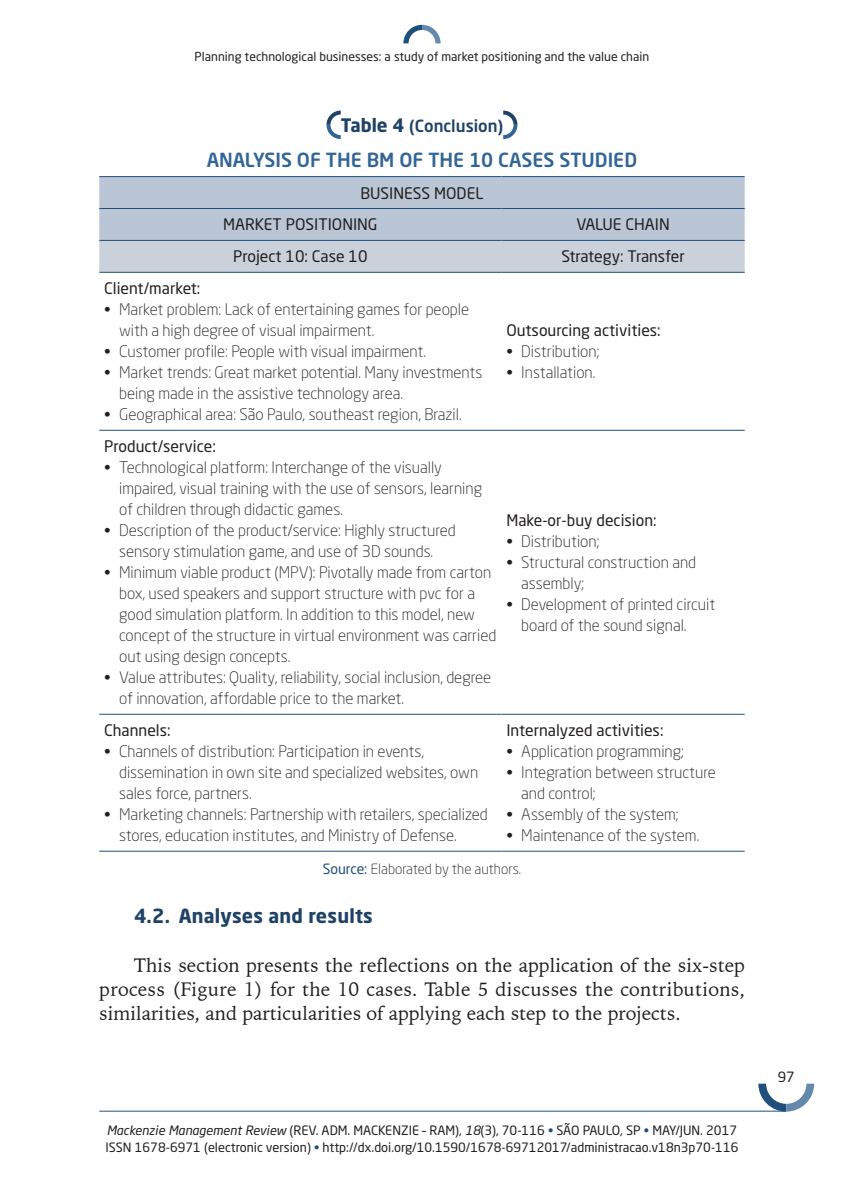
<style>
.page{position:relative;width:844px;height:1191px;background:#fff}
.page>*{position:absolute;margin:0;border:0;box-sizing:border-box;transform-origin:0 0}
.t1{font:19.25px/24.2px "Iowan Old Style BT";color:#231f20;text-align:justify}
.t2{font:500 19.25px "Neo Sans Std";color:#326597}
.t3{font:700 19.25px "Neo Sans Std";letter-spacing:.01em;color:#1f4266}
.t4{font:500 16.62px "Neo Sans Std";color:#1f4266}
.t5{font:300 15.75px/21px "Neo Sans Std";color:#231f20}
.t6{font:15.75px/31.8px "Neo Sans Std";color:#231f20}
.t7{font:300 14px "Neo Sans Std";color:#231f20}
.t8{font:14px "Neo Sans Std";color:#231f20}
.t9{font:12.78px/17.5px "Neo Sans Std";color:#231f20}
.t10{font:12.25px "Neo Sans Std";color:#231f20}
.s1{font-weight:700;font-size:18.38px}
.s2{font-weight:400;color:#1f507b}
.s3{font-style:italic}
.s4{color:#1f507b}
</style>
<div class="page">
<hr style="left:99px;top:1110px;width:687px;height:1px;background:#1f507b">
<svg style="left:403px;top:25px;width:37px;height:18px"></svg>
<svg style="left:758px;top:1083px;width:56px;height:28px"></svg>
<div style="left:99px;top:177px;width:645px;height:63px;background:#bac6d5"></div>
<div style="left:99px;top:241px;width:645px;height:31px;background:#cbd1da"></div>
<hr style="left:99px;top:176px;width:402px;height:1px;background:#1f507b">
<hr style="left:501px;top:176px;width:243px;height:1px;background:#1f507b">
<hr style="left:99px;top:208px;width:402px;height:1px;background:#1f507b">
<hr style="left:501px;top:208px;width:243px;height:1px;background:#1f507b">
<hr style="left:99px;top:240px;width:402px;height:1px;background:#1f507b">
<hr style="left:501px;top:240px;width:243px;height:1px;background:#1f507b">
<hr style="left:99px;top:272px;width:402px;height:1px;background:#1f507b">
<hr style="left:501px;top:272px;width:243px;height:1px;background:#1f507b">
<hr style="left:99px;top:430px;width:402px;height:1px;background:#1f507b">
<hr style="left:501px;top:430px;width:243px;height:1px;background:#1f507b">
<hr style="left:99px;top:714px;width:402px;height:1px;background:#1f507b">
<hr style="left:501px;top:714px;width:243px;height:1px;background:#1f507b">
<hr style="left:99px;top:850px;width:402px;height:1px;background:#1f507b">
<hr style="left:501px;top:850px;width:243px;height:1px;background:#1f507b">
<svg style="left:326px;top:111px;width:14px;height:28px"></svg>
<svg style="left:503px;top:111px;width:14px;height:28px"></svg>
<p class="t10" style="left:194px;top:49px;width:456px">Planning technological businesses: a study of market positioning and the value chain</p>
<p class="t4" style="left:340px;top:115px;width:164px"><span class="s1">Table 4</span> (Conclusion)</p>
<p class="t2" style="left:207px;top:147px;width:432px">ANALYSIS OF THE BM OF THE 10 CASES STUDIED</p>
<p class="t6" style="left:223px;top:177px;width:262px;text-indent:137px">BUSINESS MODEL<br>MARKET POSITIONING</p>
<p class="t6" style="left:576px;top:208px;width:95px">VALUE CHAIN</p>
<p class="t6" style="left:233px;top:240px;width:136px">Project 10: Case 10</p>
<p class="t6" style="left:561px;top:240px;width:125px">Strategy: Transfer</p>
<p class="t6" style="left:104px;top:272px;width:97px">Client/market:</p>
<p class="t5" style="left:119px;top:299px;width:351px;text-indent:-15px">• Market problem: Lack of entertaining games for people with a high degree of visual impairment.</p>
<p class="t5" style="left:104px;top:341px;width:323px">• Customer profile: People with visual impairment.</p>
<p class="t5" style="left:119px;top:362px;width:364px;text-indent:-15px">• Market trends: Great market potential. Many investments being made in the assistive technology area.</p>
<p class="t5" style="left:104px;top:404px;width:359px">• Geographical area: São Paulo, southeast region, Brazil.</p>
<p class="t6" style="left:104px;top:430px;width:113px">Product/service:</p>
<p class="t5" style="left:119px;top:457px;width:364px;text-indent:-15px">• Technological platform: Interchange of the visually impaired, visual training with the use of sensors, learning of children through didactic games.</p>
<p class="t5" style="left:104px;top:520px;width:353px;text-align:center">• Description of the product/service: Highly structured sensory stimulation game, and use of 3D sounds.</p>
<p class="t5" style="left:119px;top:562px;width:378px;text-indent:-15px">• Minimum viable product (MPV): Pivotally made from carton box, used speakers and support structure with pvc for a good simulation platform. In addition to this model, new concept of the structure in virtual environment was carried out using design concepts.</p>
<p class="t5" style="left:119px;top:667px;width:373px;text-indent:-15px">• Value attributes: Quality, reliability, social inclusion, degree of innovation, affordable price to the market.</p>
<p class="t6" style="left:506px;top:314px;width:156px">Outsourcing activities:</p>
<p class="t5" style="left:506px;top:341px;width:95px">• Distribution;</p>
<p class="t5" style="left:506px;top:362px;width:91px">• Installation.</p>
<p class="t6" style="left:506px;top:504px;width:152px">Make-or-buy decision:</p>
<p class="t5" style="left:506px;top:530px;width:95px">• Distribution;</p>
<p class="t5" style="left:521px;top:551px;width:176px;text-indent:-15px">• Structural construction and assembly;</p>
<p class="t5" style="left:521px;top:593px;width:195px;text-indent:-15px">• Development of printed circuit board of the sound signal.</p>
<p class="t6" style="left:506px;top:714px;width:158px">Internalyzed activities:</p>
<p class="t5" style="left:506px;top:740px;width:179px">• Application programming;</p>
<p class="t5" style="left:521px;top:761px;width:196px;text-indent:-15px">• Integration between structure and control;</p>
<p class="t5" style="left:506px;top:803px;width:174px">• Assembly of the system;</p>
<p class="t5" style="left:506px;top:824px;width:194px">• Maintenance of the system.</p>
<p class="t7" style="left:323px;top:860px;width:200px"><span class="s2">Source:</span> Elaborated by the authors.</p>
<p class="t3" style="left:134px;top:903px;width:240px">4.2. Analyses and results</p>
<p class="t1" style="left:99px;top:952px;width:647px;text-indent:35px">This section presents the reflections on the application of the six-step process (Figure 1) for the 10 cases. Table 5 discusses the contributions, similarities, and particularities of applying each step to the projects.</p>
<p class="t6" style="left:104px;top:714px;width:68px">Channels:</p>
<p class="t5" style="left:119px;top:740px;width:360px;text-indent:-15px">• Channels of distribution: Participation in events, dissemination in own site and specialized websites, own sales force, partners.</p>
<p class="t5" style="left:119px;top:803px;width:370px;text-indent:-15px">• Marketing channels: Partnership with retailers, specialized stores, education institutes, and Ministry of Defense.</p>
<p class="t9" style="left:105px;top:1120px;width:634px"><span class="s3">Mackenzie Management Review</span> (REV. ADM. MACKENZIE – RAM), <span class="s3">18</span>(3), 70-116 <span class="s4">•</span> SÃO PAULO, SP <span class="s4">•</span> MAY/JUN. 2017<br>ISSN 1678-6971 (electronic version) <span class="s4">•</span> http://dx.doi.org/10.1590/1678-69712017/administracao.v18n3p70-116</p>
<p class="t8" style="left:777px;top:1068px;width:18px">97</p>
</div>
